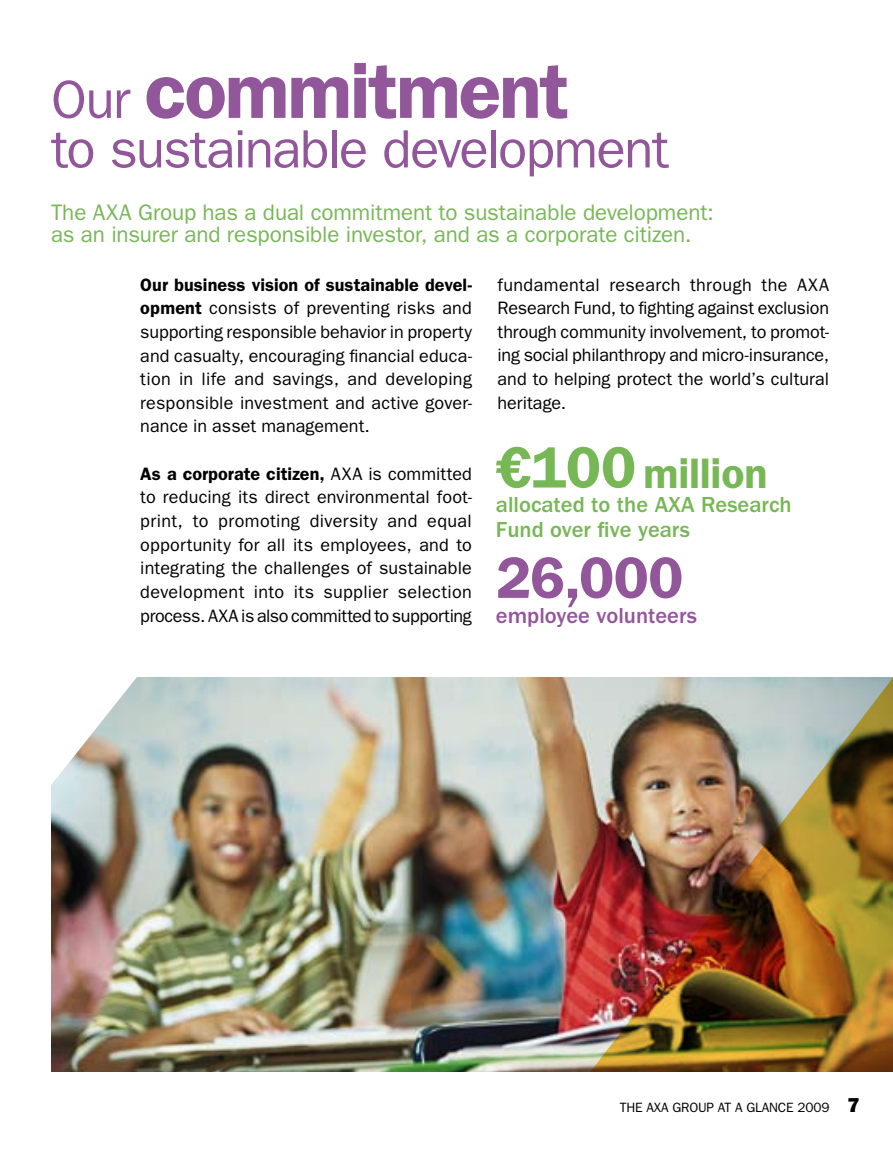
<style>
.page{position:relative;width:893px;height:1149px;background:#fff}
.page>*{position:absolute;margin:0;border:0;box-sizing:border-box;transform-origin:0 0}
.t1{font:600 78.75px "ITC Franklin Gothic Std";letter-spacing:-.025em;color:#92569a}
.t2{font:600 58.5px "ITC Franklin Gothic Std";color:#92569a}
.t3{font:54px "ITC Franklin Gothic Std";letter-spacing:-.03em;color:#92569a}
.t4{font:600 42.75px "ITC Franklin Gothic Std";color:#77b756}
.t5{font:22.5px/22.5px "ITC Franklin Gothic Std";letter-spacing:-.005em;color:#77b756}
.t6{font:500 22.5px/24.8px "ITC Franklin Gothic Std";color:#77b756}
.t7{font:500 22.5px "ITC Franklin Gothic Std";color:#92569a}
.t8{font:18px/23.6px "ITC Franklin Gothic Std";color:#000;text-align:justify}
.t9{font:13.5px "ITC Franklin Gothic Std";letter-spacing:-.01em;color:#000}
.s1{font-weight:400;font-size:54px}
.s2{font-weight:600}
.s3{font-size:58.5px}
.s4{font-family:"ITC Franklin Gothic Std Hvy";font-size:20.25px}
</style>
<div class="page">
<img style="left:51px;top:677px;width:537px;height:394px">
<svg style="left:51px;top:677px;width:94px;height:108px"></svg>
<img style="left:588px;top:677px;width:305px;height:394px">
<h1 class="t1" style="left:51px;top:44px;width:520px"><span class="s1">Our</span> commitment</h1>
<h3 class="t3" style="left:51px;top:118px;width:620px">to sustainable development</h3>
<p class="t5" style="left:51px;top:201px;width:664px">The AXA Group has a dual commitment to sustainable development: as an insurer and responsible investor, and as a corporate citizen.</p>
<p class="t8" style="left:140px;top:273px;width:333px"><span class="s2">Our business vision of sustainable devel&shy;opment</span> consists of preventing risks and supporting responsible behavior in property and casualty, encouraging financial educa&shy;tion in life and savings, and developing responsible investment and active gover&shy;nance in asset management.</p>
<p class="t8" style="left:140px;top:462px;width:333px"><span class="s2">As a corporate citizen,</span> AXA is committed to reducing its direct environmental foot&shy;print, to promoting diversity and equal opportunity for all its employees, and to integrating the challenges of sustainable development into its supplier selection process. AXA is also committed to supporting</p>
<p class="t8" style="left:497px;top:273px;width:333px">fundamental research through the AXA Research Fund, to fighting against exclusion through community involvement, to promot&shy;ing social philanthropy and micro-insurance, and to helping protect the world’s cultural heritage.</p>
<h3 class="t4" style="left:496px;top:447px;width:273px"><span class="s3">€100</span> million</h3>
<p class="t6" style="left:496px;top:492px;width:297px">allocated to the AXA Research<br>Fund over five years</p>
<h2 class="t2" style="left:496px;top:543px;width:189px">26,000</h2>
<p class="t7" style="left:496px;top:602px;width:203px">employee volunteers</p>
<p class="t9" style="left:611px;top:1099px;width:250px">regardsTHE AXA GROUP AT A GLANCE 2009 <span class="s4">7</span></p>
<p class="t9" style="left:672px;top:1099px;width:9px">sur</p>
<p class="t9" style="left:701px;top:1099px;width:36px">le Groupe</p>
<p class="t9" style="left:772px;top:1099px;width:24px">AXA</p>
</div>
